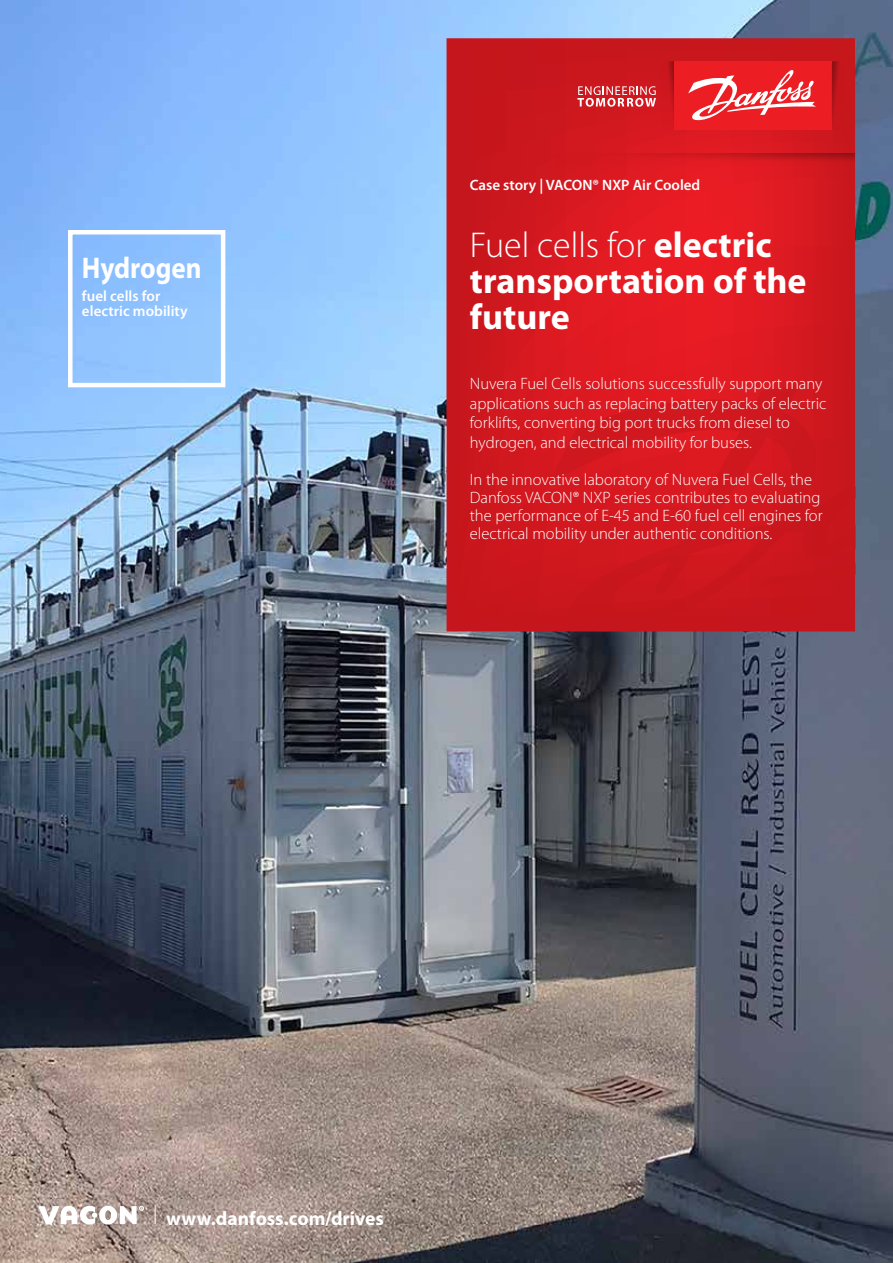
<style>
.page{position:relative;width:893px;height:1263px;background:#fff}
.page>*{position:absolute;margin:0;border:0;box-sizing:border-box;transform-origin:0 0}
.t1{font:700 36px/36px "Myriad Pro";color:#fff}
.t2{font:700 30px "Myriad Pro";letter-spacing:-.005em;color:#fff;scale:.9 1}
.t3{font:700 19.5px "Myriad Pro";color:#fff}
.t4{font:300 16.5px/19.5px "Myriad Pro";color:#fff}
.t5{font:600 15px/15px "Myriad Pro";color:#fff}
.s1{font-weight:300}
</style>
<div class="page">
<img style="left:0;top:0;width:893px;height:1263px">
<svg style="left:446px;top:38px;width:409px;height:593px;background:#d41920"></svg>
<svg style="left:547px;top:378px;width:308px;height:253px;background:#d0171e"></svg>
<div style="left:68px;top:230px;width:157px;height:157px;border:4px solid #fff"></div>
<svg style="left:155px;top:1204px;width:1px;height:20px"></svg>
<svg style="left:38px;top:1206px;width:106px;height:18px"></svg>
<div style="left:674px;top:61px;width:158px;height:69px;background:#ed1d24"></div>
<svg style="left:688px;top:70px;width:128px;height:51px"></svg>
<svg style="left:555px;top:153px;width:300px;height:13px;background:#cf171f"></svg>
<svg style="left:832px;top:61px;width:12px;height:69px"></svg>
<svg style="left:577px;top:61px;width:97px;height:69px;background:#d12a31"></svg>
<h2 class="t2" style="left:82px;top:251px;width:134px">Hydrogen</h2>
<p class="t5" style="left:82px;top:289px;width:107px">fuel cells for electric mobility</p>
<p class="t5" style="left:470px;top:178px;width:232px">Case story | VACON® NXP Air Cooled</p>
<h1 class="t1" style="left:470px;top:227px;width:338px"><span class="s1">Fuel cells for</span> electric transportation of the future</h1>
<p class="t4" style="left:470px;top:374px;width:358px">Nuvera Fuel Cells solutions successfully support many applications such as replacing battery packs of electric forklifts, converting big port trucks from diesel to hydrogen, and electrical mobility for buses.</p>
<p class="t4" style="left:470px;top:471px;width:354px;line-height:18px">In the innovative laboratory of Nuvera Fuel Cells, the Danfoss VACON® NXP series contributes to evaluating the performance of E-45 and E-60 fuel cell engines for electrical mobility under authentic conditions.</p>
<p class="t3" style="left:166px;top:1207px;width:219px">www.danfoss.com/drives</p>
</div>
